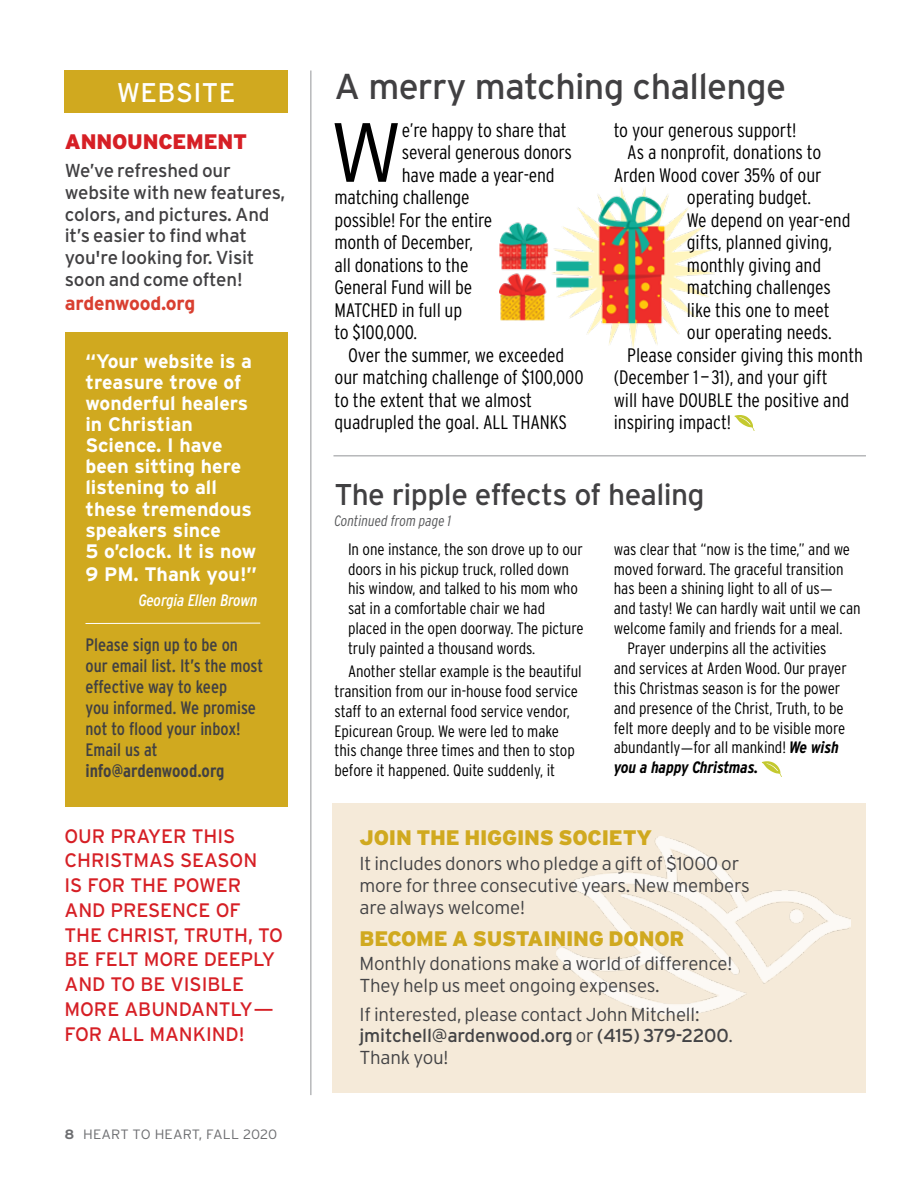
<style>
.page{position:relative;width:918px;height:1188px;background:#fff}
.page>*{position:absolute;margin:0;border:0;box-sizing:border-box;transform-origin:0 0}
.t1{font:300 83.85px "Interstate";color:#000}
.t2{font:36px "Interstate";letter-spacing:-.02em;color:#414042}
.t3{font:30px "Interstate";letter-spacing:-.02em;color:#414042}
.t4{font:27px "Interstate";letter-spacing:.015em;color:#fff}
.t5{font:900 21px "Interstate";letter-spacing:-.01em;color:#d0a91f}
.t6{font:900 21px "Interstate";letter-spacing:-.01em;color:#d61f25}
.t7{font:300 condensed 19.5px "Interstate";letter-spacing:-.005em;color:#000}
.t8{font:700 19.5px/21px "Interstate";color:#fff}
.t9{font:19.5px/24.8px "Interstate";letter-spacing:-.005em;color:#d61f25}
.t10{font:700 19.5px "Interstate";letter-spacing:-.01em;color:#d93f30}
.t11{font:300 18.75px/21.8px "Interstate";letter-spacing:-.01em;color:#434345}
.t12{font:18.75px/21.8px "Interstate";letter-spacing:-.01em;color:#414042}
.t13{font:condensed 18px/21px "Interstate";color:#414042}
.t14{font:700 condensed 18px "Interstate";color:#414042}
.t15{font:300 condensed 16.5px/19.8px "Interstate";letter-spacing:-.005em;color:#000}
.t16{font:italic 700 condensed 16.5px "Interstate";letter-spacing:-.005em;color:#000}
.t17{font:italic condensed 16.5px "Interstate";color:#fff}
.t18{font:italic 300 condensed 15px "Interstate";color:#58595b}
.t19{font:300 13.5px "Interstate";letter-spacing:.01em;color:#6d6e71;scale:1.05 1}
.s1{font-weight:700;font-style:italic}
.s2{font-weight:400}
.s3{font-weight:700}
</style>
<div class="page">
<div style="left:333px;top:803px;width:533px;height:289px;background:#f5ead9"></div>
<img style="left:500px;top:187px;width:215px;height:161px">
<svg style="left:734px;top:415px;width:21px;height:15px"></svg>
<hr style="left:311px;top:70px;width:1px;height:1025px;background:#939598">
<div style="left:65px;top:70px;width:223px;height:43px;background:#d0a91f"></div>
<hr style="left:333px;top:456px;width:533px;height:1px;background:#939598">
<div style="left:65px;top:333px;width:223px;height:474px;background:#d0a91f"></div>
<svg style="left:762px;top:761px;width:20px;height:15px"></svg>
<img style="left:556px;top:837px;width:294px;height:178px">
<hr style="left:86px;top:623px;width:174px;height:1px;background:#fff">
<h3 class="t4" style="left:117px;top:76px;width:120px">WEBSITE</h3>
<p class="t6" style="left:65px;top:128px;width:184px">ANNOUNCEMENT</p>
<p class="t12" style="left:65px;top:159px;width:222px">We’ve refreshed our website with new features, colors, and pictures. And it’s easier to find what you're looking for. Visit soon and come often!</p>
<p class="t10" style="left:65px;top:291px;width:132px">ardenwood.org</p>
<p class="t8" style="left:86px;top:351px;width:172px">“Your website is a treasure trove of wonderful healers in Christian<br>Science. I have been sitting here listening to all these tremendous speakers since<br>5 o’clock. It is now</p>
<p class="t8" style="left:86px;top:563px;width:173px">9 PM. Thank you!”</p>
<p class="t17" style="left:139px;top:590px;width:121px">Georgia Ellen Brown</p>
<p class="t13" style="left:86px;top:634px;width:179px">Please sign up to be on our email list. It’s the most effective way to keep<br>you informed. We promise not to flood your inbox!<br>Email us at</p>
<p class="t14" style="left:86px;top:760px;width:141px">info@ardenwood.org</p>
<h2 class="t2" style="left:335px;top:65px;width:453px">A merry matching challenge</h2>
<h1 class="t1" style="left:330px;top:101px;width:75px">W</h1>
<p class="t7" style="left:402px;top:118px;width:166px">e’re happy to share that</p>
<p class="t7" style="left:402px;top:141px;width:172px">several generous donors</p>
<p class="t7" style="left:402px;top:163px;width:154px">have made a year-end</p>
<p class="t7" style="left:335px;top:186px;width:137px">matching challenge</p>
<p class="t7" style="left:335px;top:208px;width:159px">possible! For the entire</p>
<p class="t7" style="left:335px;top:231px;width:140px">month of December,</p>
<p class="t7" style="left:335px;top:253px;width:136px">all donations to the</p>
<p class="t7" style="left:335px;top:276px;width:139px">General Fund will be</p>
<p class="t7" style="left:335px;top:298px;width:129px">MATCHED in full up</p>
<p class="t7" style="left:335px;top:321px;width:84px">to $100,000.</p>
<p class="t7" style="left:348px;top:343px;width:218px">Over the summer, we exceeded</p>
<p class="t7" style="left:335px;top:366px;width:251px">our matching challenge of $100,000</p>
<p class="t7" style="left:335px;top:388px;width:199px">to the extent that we almost</p>
<p class="t7" style="left:335px;top:411px;width:234px">quadrupled the goal. ALL THANKS</p>
<p class="t7" style="left:614px;top:118px;width:184px">to your generous support!</p>
<p class="t7" style="left:627px;top:141px;width:196px">As a nonprofit, donations to</p>
<p class="t7" style="left:614px;top:163px;width:209px">Arden Wood cover 35% of our</p>
<p class="t7" style="left:687px;top:186px;width:126px">operating budget.</p>
<p class="t7" style="left:687px;top:208px;width:165px">We depend on year-end</p>
<p class="t7" style="left:687px;top:231px;width:147px">gifts, planned giving,</p>
<p class="t7" style="left:687px;top:253px;width:136px">monthly giving and</p>
<p class="t7" style="left:687px;top:276px;width:146px">matching challenges</p>
<p class="t7" style="left:687px;top:298px;width:144px">like this one to meet</p>
<p class="t7" style="left:687px;top:321px;width:146px">our operating needs.</p>
<p class="t7" style="left:627px;top:343px;width:237px">Please consider giving this month</p>
<p class="t7" style="left:614px;top:366px;width:215px">(December 1-31), and your gift</p>
<p class="t7" style="left:614px;top:388px;width:237px">will have DOUBLE the positive and</p>
<p class="t7" style="left:614px;top:411px;width:119px">inspiring impact!</p>
<h3 class="t3" style="left:335px;top:476px;width:372px">The ripple effects of healing</h3>
<p class="t18" style="left:335px;top:511px;width:118px">Continued from page 1</p>
<p class="t15" style="left:348px;top:539px;width:237px">In one instance, the son drove up to our doors in his pickup truck, rolled down his window, and talked to his mom who sat in a comfortable chair we had placed in the open doorway. The picture truly painted a thousand words.</p>
<p class="t15" style="left:335px;top:661px;width:249px;text-indent:13px">Another stellar example is the beautiful transition from our in-house food service staff to an external food service vendor, Epicurean Group. We were led to make this change three times and then to stop before it happened. Quite suddenly, it</p>
<p class="t15" style="left:614px;top:539px;width:238px">was clear that “now is the time,” and we</p>
<p class="t15" style="left:614px;top:559px;width:231px">moved forward. The graceful transition</p>
<p class="t15" style="left:614px;top:579px;width:221px">has been a shining light to all of us—</p>
<p class="t15" style="left:614px;top:598px;width:248px">and tasty! We can hardly wait until we can</p>
<p class="t15" style="left:614px;top:618px;width:230px">welcome family and friends for a meal.</p>
<p class="t15" style="left:627px;top:638px;width:201px">Prayer underpins all the activities</p>
<p class="t15" style="left:614px;top:658px;width:234px">and services at Arden Wood. Our prayer</p>
<p class="t15" style="left:614px;top:678px;width:228px">this Christmas season is for the power</p>
<p class="t15" style="left:614px;top:698px;width:231px">and presence of the Christ, Truth, to be</p>
<p class="t15" style="left:614px;top:718px;width:233px">felt more deeply and to be visible more</p>
<p class="t15" style="left:614px;top:738px;width:227px">abundantly—for all mankind! <span class="s1">We wish</span></p>
<p class="t16" style="left:614px;top:757px;width:146px">you a happy Christmas.</p>
<p class="t9" style="left:65px;top:823px;width:220px">OUR PRAYER THIS<br>CHRISTMAS SEASON<br>IS FOR THE POWER<br>AND PRESENCE OF<br>THE CHRIST, TRUTH, TO<br>BE FELT MORE DEEPLY<br>AND TO BE VISIBLE<br>MORE ABUNDANTLY—<br>FOR ALL MANKIND!</p>
<p class="t5" style="left:360px;top:825px;width:294px">JOIN THE HIGGINS SOCIETY</p>
<p class="t11" style="left:360px;top:852px;width:392px">It includes donors who pledge a gift of $1000 or more for three consecutive years. New members are always welcome!</p>
<p class="t5" style="left:360px;top:925px;width:327px">BECOME A SUSTAINING DONOR</p>
<p class="t11" style="left:360px;top:953px;width:374px">Monthly donations make a world of difference!<br>They help us meet ongoing expenses.</p>
<p class="t11" style="left:360px;top:1003px;width:375px">If interested, please contact John Mitchell: <span class="s2">jmitchell@ardenwood.org</span> or <span class="s2">(415) 379-2200</span>.<br>Thank you!</p>
<p class="t19" style="left:65px;top:1126px;width:204px"><span class="s3">8</span> HEART TO HEART, FALL 2020</p>
</div>
